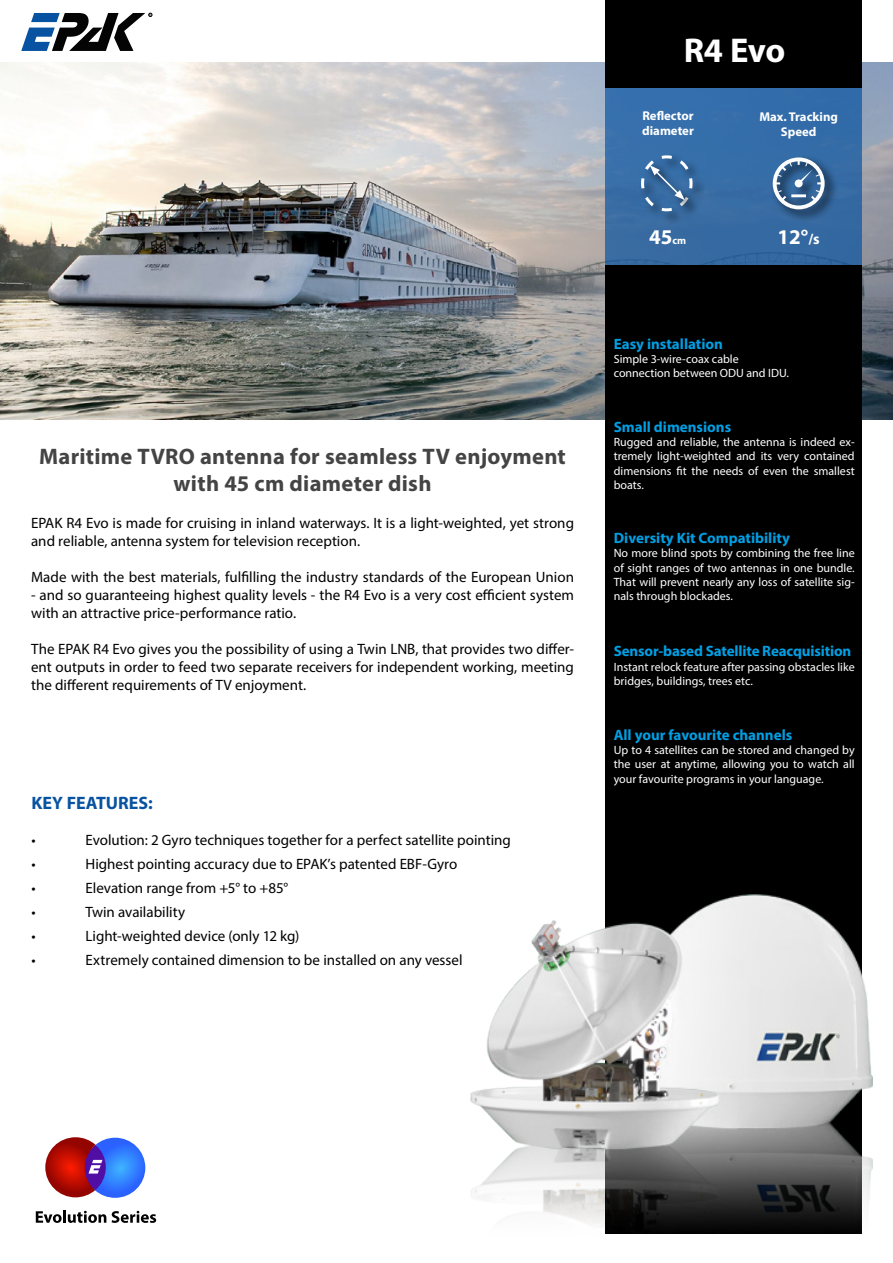
<style>
.page{position:relative;width:893px;height:1263px;background:#fff}
.page>*{position:absolute;margin:0;border:0;box-sizing:border-box;transform-origin:0 0}
.t1{font:700 34.5px "Myriad Pro";color:#fff}
.t2{font:700 22.5px/27px "Myriad Pro";letter-spacing:.01em;color:#444;text-align:center}
.t3{font:700 21px "Myriad Pro";color:#fff}
.t4{font:700 18px "Myriad Pro";color:#0853a1}
.t5{font:15px/18px "Myriad Pro";color:#000}
.t6{font:700 15px "Myriad Pro";color:#009fe3}
.t7{font:700 12.75px/15.3px "Myriad Pro";color:#fff}
.t8{font:12px/14.4px "Myriad Pro";color:#fff;text-align:justify}
.s1{font-size:10.5px}
.s2{font-size:15px}
</style>
<div class="page">
<img style="left:0;top:62px;width:893px;height:357px">
<div style="left:605px;top:71px;width:257px;height:208px;background:#356ca8"></div>
<div style="left:605px;top:0;width:257px;height:87px;background:#000"></div>
<div style="left:605px;top:265px;width:257px;height:968px;background:#000"></div>
<div style="left:638px;top:153px;width:68px;height:72px;background:#000;opacity:.75"></div>
<div style="left:769px;top:154px;width:69px;height:69px;background:#000;opacity:.75"></div>
<svg style="left:773px;top:157px;width:52px;height:52px"></svg>
<div style="left:647px;top:163px;width:51px;height:50px;background:#000;opacity:.75"></div>
<svg style="left:640px;top:154px;width:54px;height:59px"></svg>
<svg style="left:21px;top:13px;width:131px;height:38px"></svg>
<svg style="left:45px;top:1137px;width:100px;height:61px"></svg>
<svg style="left:36px;top:1211px;width:70px;height:12px"></svg>
<svg style="left:112px;top:1211px;width:44px;height:12px"></svg>
<img style="left:470px;top:894px;width:403px;height:340px">
<h2 class="t2" style="left:39px;top:442px;width:528px">Maritime TVRO antenna for seamless TV enjoyment with 45 cm diameter dish</h2>
<p class="t5" style="left:31px;top:514px;width:544px">EPAK R4 Evo is made for cruising in inland waterways. It is a light-weighted, yet strong and reliable, antenna system for television reception.</p>
<p class="t5" style="left:31px;top:568px;width:544px">Made with the best materials, fulfilling the industry standards of the European Union</p>
<p class="t5" style="left:31px;top:586px;width:544px">- and so guaranteeing highest quality levels - the R4 Evo is a very cost efficient system with an attractive price-performance ratio.</p>
<p class="t5" style="left:31px;top:640px;width:544px;text-align:justify">The EPAK R4 Evo gives you the possibility of using a Twin LNB, that provides two differ&shy;ent outputs in order to feed two separate receivers for independent working, meeting the different requirements of TV enjoyment.</p>
<p class="t4" style="left:32px;top:791px;width:123px">KEY FEATURES:</p>
<p class="t5" style="left:32px;top:831px;width:6px">•</p>
<p class="t5" style="left:86px;top:831px;width:427px">Evolution: 2 Gyro techniques together for a perfect satellite pointing</p>
<p class="t5" style="left:32px;top:855px;width:6px">•</p>
<p class="t5" style="left:86px;top:855px;width:373px">Highest pointing accuracy due to EPAK’s patented EBF-Gyro</p>
<p class="t5" style="left:32px;top:879px;width:6px">•</p>
<p class="t5" style="left:86px;top:879px;width:204px">Elevation range from +5° to +85°</p>
<p class="t5" style="left:32px;top:903px;width:6px">•</p>
<p class="t5" style="left:86px;top:903px;width:101px">Twin availability</p>
<p class="t5" style="left:32px;top:927px;width:6px">•</p>
<p class="t5" style="left:86px;top:927px;width:215px">Light-weighted device (only 12 kg)</p>
<p class="t5" style="left:32px;top:951px;width:6px">•</p>
<p class="t5" style="left:86px;top:951px;width:378px">Extremely contained dimension to be installed on any vessel</p>
<h1 class="t1" style="left:684px;top:28px;width:103px">R4 Evo</h1>
<p class="t7" style="left:642px;top:108px;width:53px">Reflector diameter</p>
<p class="t7" style="left:759px;top:109px;width:80px;text-align:center">Max. Tracking<br>Speed</p>
<h3 class="t3" style="left:649px;top:223px;width:39px">45<span class="s1">cm</span></h3>
<h3 class="t3" style="left:777px;top:223px;width:44px">12°<span class="s2">/s</span></h3>
<p class="t6" style="left:614px;top:334px;width:111px">Easy installation</p>
<p class="t8" style="left:614px;top:352px;width:177px">Simple 3-wire-coax cable connection between ODU and IDU.</p>
<p class="t6" style="left:614px;top:417px;width:119px">Small dimensions</p>
<p class="t8" style="left:614px;top:434px;width:242px">Rugged and reliable, the antenna is indeed ex&shy;tremely light-weighted and its very contained dimensions fit the needs of even the smallest boats.</p>
<p class="t6" style="left:614px;top:528px;width:178px">Diversity Kit Compatibility</p>
<p class="t8" style="left:614px;top:546px;width:242px">No more blind spots by combining the free line of sight ranges of two antennas in one bundle.<br>That will prevent nearly any loss of satellite sig&shy;nals through blockades.</p>
<p class="t6" style="left:614px;top:641px;width:239px">Sensor-based Satellite Reacquisition</p>
<p class="t8" style="left:614px;top:659px;width:242px">Instant relock feature after passing obstacles like bridges, buildings, trees etc.</p>
<p class="t6" style="left:614px;top:725px;width:180px">All your favourite channels</p>
<p class="t8" style="left:614px;top:742px;width:242px">Up to 4 satellites can be stored and changed by the user at anytime, allowing you to watch all your favourite programs in your language.</p>
</div>
